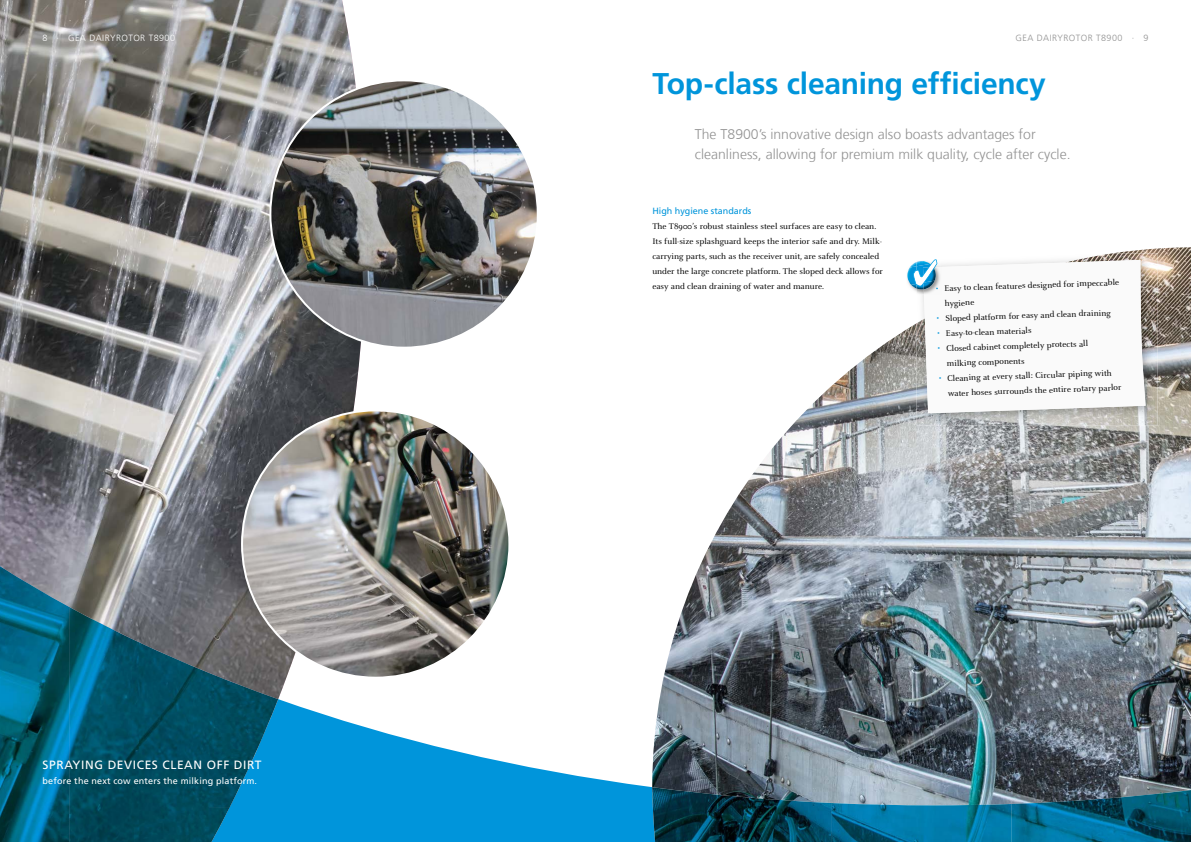
<style>
.page{position:relative;width:1191px;height:842px;background:#fff}
.page>*{position:absolute;margin:0;border:0;box-sizing:border-box;transform-origin:0 0}
.t1{font:700 30px "Frutiger LT Com";letter-spacing:-.01em;color:#0095db}
.t2{font:300 14px/20px "Frutiger LT Com";color:#929292}
.t3{font:12px "Frutiger LT Com";letter-spacing:.05em;color:#fff}
.t4{font:9px/15px "Celeste OT";color:#000}
.t5{font:9px "Frutiger LT Com";letter-spacing:.02em;color:#fff}
.t6{font:9px "Frutiger LT Com";color:#0095db}
.t7{font:300 9px "Frutiger LT Com";letter-spacing:.05em;color:#fff}
.t8{font:300 9px "Frutiger LT Com";letter-spacing:.05em;color:#929292}
.s1{color:#0095db}
</style>
<div class="page">
<img style="left:655px;top:247px;width:536px;height:556px">
<img style="left:0;top:0;width:361px;height:699px">
<svg style="left:229px;top:699px;width:426px;height:143px;fill:#0095db"></svg>
<img style="left:652px;top:787px;width:180px;height:55px">
<img style="left:831px;top:803px;width:180px;height:39px">
<img style="left:1011px;top:790px;width:180px;height:52px">
<img style="left:0;top:566px;width:70px;height:276px">
<img style="left:69px;top:607px;width:70px;height:235px">
<img style="left:139px;top:642px;width:70px;height:200px">
<img style="left:209px;top:673px;width:69px;height:135px">
<img style="left:209px;top:807px;width:20px;height:35px">
<svg style="left:269px;top:79px;width:268px;height:270px"></svg>
<img style="left:241px;top:409px;width:268px;height:270px">
<img style="left:916px;top:253px;width:149px;height:6px">
<img style="left:1065px;top:253px;width:92px;height:35px">
<img style="left:916px;top:413px;width:34px;height:12px">
<img style="left:1123px;top:288px;width:34px;height:137px">
<img style="left:950px;top:413px;width:173px;height:12px">
<img style="left:906px;top:260px;width:3px;height:35px">
<img style="left:907px;top:266px;width:2px;height:19px">
<svg style="left:909px;top:259px;width:236px;height:154px"></svg>
<p class="t7" style="left:43px;top:32px;width:134px">8 · GEA DAIRYROTOR T8900</p>
<p class="t8" style="left:1015px;top:32px;width:134px">GEA DAIRYROTOR T8900 · 9</p>
<h1 class="t1" style="left:652px;top:66px;width:395px">Top-class cleaning efficiency</h1>
<h2 class="t2" style="left:695px;top:124px;width:377px">The T8900’s innovative design also boasts advantages for cleanliness, allowing for premium milk quality, cycle after cycle.</h2>
<h3 class="t3" style="left:43px;top:758px;width:220px">SPRAYING DEVICES CLEAN OFF DIRT</h3>
<p class="t5" style="left:43px;top:776px;width:216px">before the next cow enters the milking platform.</p>
<p class="t6" style="left:652px;top:206px;width:101px">High hygiene standards</p>
<p class="t4" style="left:652px;top:219px;width:232px">The T8900’s robust stainless steel surfaces are easy to clean.<br>Its full-size splashguard keeps the interior safe and dry. Milk&shy;carrying parts, such as the receiver unit, are safely concealed under the large concrete platform. The sloped deck allows for easy and clean draining of water and manure.</p>
<p class="t4" style="left:944px;top:281px;width:176px;text-indent:-9px;rotate:-2deg"><span class="s1">•</span> Easy to clean features designed for impeccable hygiene</p>
<p class="t4" style="left:936px;top:311px;width:175px;rotate:-2deg"><span class="s1">•</span> Sloped platform for easy and clean draining</p>
<p class="t4" style="left:937px;top:326px;width:96px;rotate:-2deg"><span class="s1">•</span> Easy-to-clean materials</p>
<p class="t4" style="left:946px;top:341px;width:143px;text-indent:-9px;rotate:-2deg"><span class="s1">•</span> Closed cabinet completely protects all milking components</p>
<p class="t4" style="left:947px;top:371px;width:175px;text-indent:-9px;rotate:-2deg"><span class="s1">•</span> Cleaning at every stall: Circular piping with water hoses surrounds the entire rotary parlor</p>
</div>
